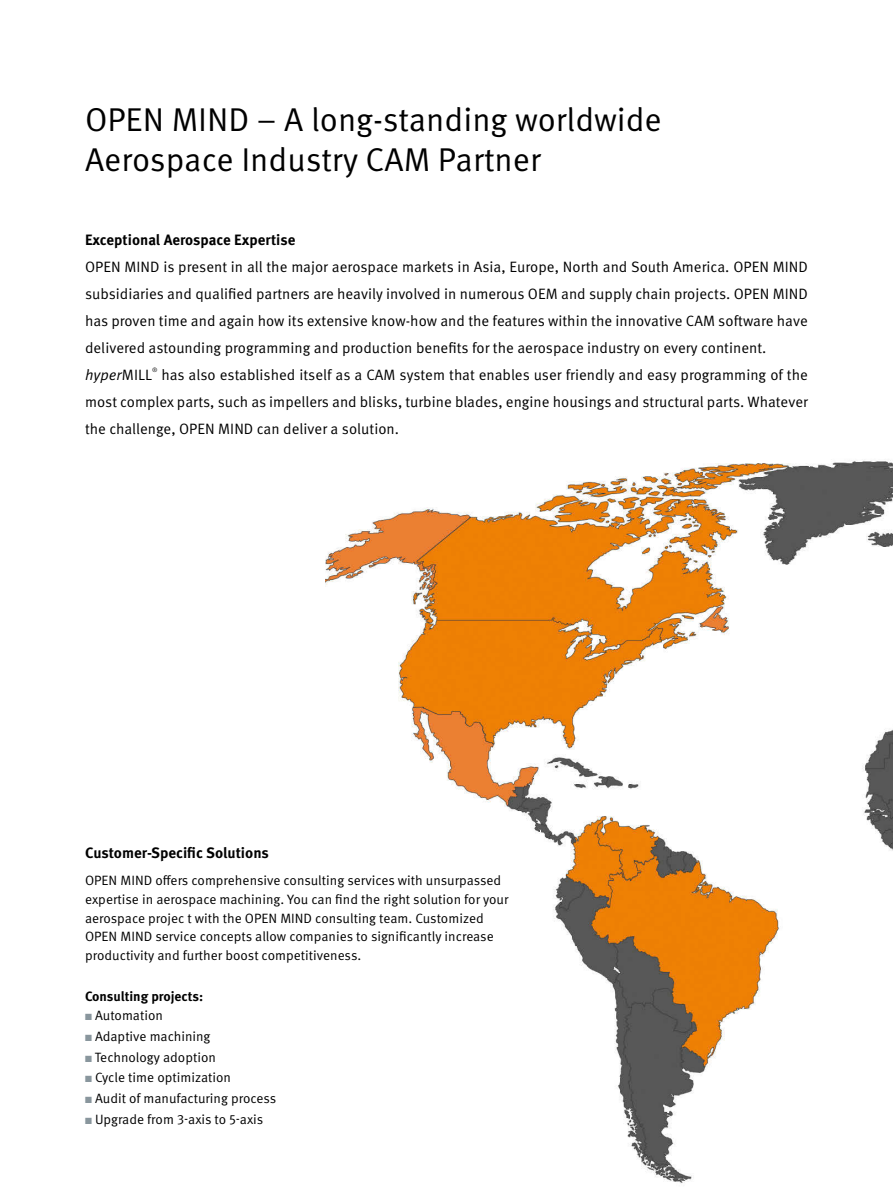
<style>
.page{position:relative;width:893px;height:1191px;background:#fff}
.page>*{position:absolute;margin:0;border:0;box-sizing:border-box;transform-origin:0 0}
.t1{font:33px/39.6px "Meta Pro";color:#000}
.t2{font:15px/27px "Meta Pro";color:#000}
.t3{font:700 15px "Meta Pro";color:#000}
.t4{font:13.5px/18.8px "Meta Pro";color:#000}
.t5{font:700 13.5px "Meta Pro";letter-spacing:-.005em;color:#000}
.t6{font:6.15px "Meta Pro";color:#000}
.s1{font-style:italic}
.s2{color:#89969d}
</style>
<div class="page">
<img style="left:325px;top:460px;width:568px;height:724px">
<h1 class="t1" style="left:85px;top:100px;width:578px">OPEN MIND – A long-standing worldwide<br>Aerospace Industry CAM Partner</h1>
<p class="t3" style="left:85px;top:230px;width:212px">Exceptional Aerospace Expertise</p>
<p class="t2" style="left:85px;top:254px;width:724px">OPEN MIND is present in all the major aerospace markets in Asia, Europe, North and South America. OPEN MIND subsidiaries and qualified partners are heavily involved in numerous OEM and supply chain projects. OPEN MIND has proven time and again how its extensive know-how and the features within the innovative CAM software have delivered astounding programming and production benefits for the aerospace industry on every continent. <span class="s1">hyper</span>MILL</p>
<p class="t6" style="left:152px;top:366px;width:7px">®</p>
<p class="t2" style="left:85px;top:362px;width:724px;text-align:justify;text-indent:76px">has also established itself as a CAM system that enables user friendly and easy programming of the most complex parts, such as impellers and blisks, turbine blades, engine housings and structural parts. Whatever the challenge, OPEN MIND can deliver a solution.</p>
<p class="t3" style="left:85px;top:843px;width:185px">Customer-Specific Solutions</p>
<p class="t4" style="left:85px;top:871px;width:425px">OPEN MIND offers comprehensive consulting services with unsurpassed expertise in aerospace machining. You can find the right solution for your aerospace projec t with the OPEN MIND consulting team. Customized OPEN MIND service concepts allow companies to significantly increase productivity and further boost competitiveness.</p>
<p class="t5" style="left:85px;top:987px;width:120px">Consulting projects:</p>
<p class="t4" style="left:85px;top:1006px;width:79px"><span class="s2">■</span> Automation</p>
<p class="t4" style="left:85px;top:1026px;width:127px"><span class="s2">■</span> Adaptive machining</p>
<p class="t4" style="left:85px;top:1047px;width:132px"><span class="s2">■</span> Technology adoption</p>
<p class="t4" style="left:85px;top:1068px;width:148px"><span class="s2">■</span> Cycle time optimization</p>
<p class="t4" style="left:85px;top:1089px;width:193px"><span class="s2">■</span> Audit of manufacturing process</p>
<p class="t4" style="left:85px;top:1110px;width:180px"><span class="s2">■</span> Upgrade from 3-axis to 5-axis</p>
</div>
